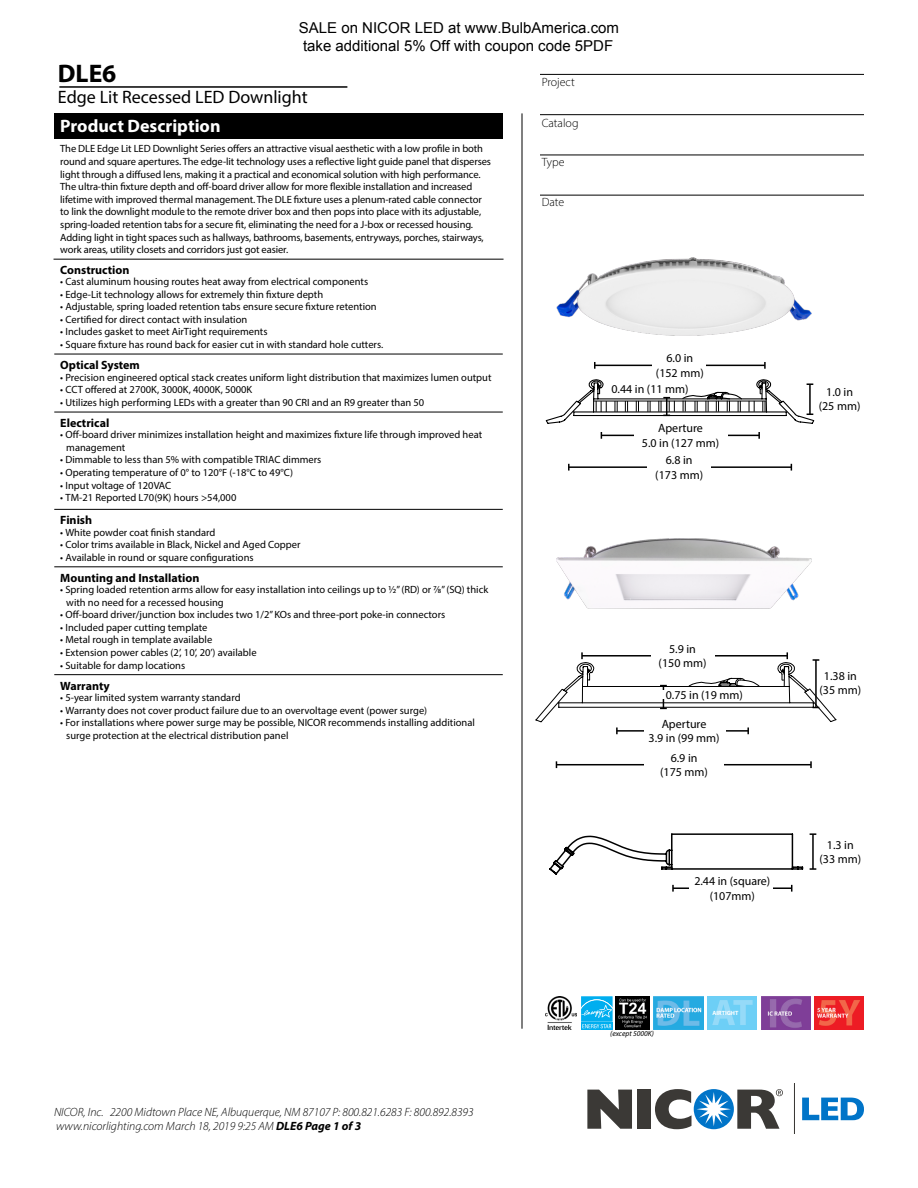
<style>
.page{position:relative;width:918px;height:1188px;background:#fff}
.page>*{position:absolute;margin:0;border:0;box-sizing:border-box;transform-origin:0 0}
.t1{font:700 25.5px "Myriad Pro";color:#000}
.t2{font:18px "Myriad Pro";color:#000}
.t3{font:700 18px "Myriad Pro";color:#fff}
.t4{font:15px/18px "Arial";color:#000}
.t5{font:12px/14.4px "Myriad Pro";color:#000;text-align:center}
.t6{font:italic 300 12px/14.4px "Myriad Pro";color:#000}
.t7{font:700 12px "Myriad Pro";color:#000}
.t8{font:300 12px "Myriad Pro";color:#000}
.t9{font:10.5px/12.6px "Myriad Pro";color:#000}
.t10{font:italic 7.5px "Myriad Pro";color:#000}
.t11{font:700 6.15px "Myriad Pro";color:#fff}
.s1{font-weight:700}
</style>
<div class="page">
<svg style="left:802px;top:1098px;width:62px;height:22px"></svg>
<div style="left:638px;top:1090px;width:13px;height:39px;background:#3b3936"></div>
<svg style="left:587px;top:1090px;width:45px;height:39px"></svg>
<svg style="left:694px;top:1089px;width:40px;height:40px"></svg>
<svg style="left:655px;top:1089px;width:76px;height:40px"></svg>
<svg style="left:737px;top:1089px;width:46px;height:40px"></svg>
<hr style="left:794px;top:1084px;width:1px;height:50px;background:#3b3936">
<hr style="left:673px;top:887px;width:119px;height:2px;background:#000">
<svg style="left:672px;top:885px;width:2px;height:7px"></svg>
<div style="left:690px;top:875px;width:83px;height:28px;background:#fff"></div>
<svg style="left:549px;top:833px;width:255px;height:42px"></svg>
<hr style="left:812px;top:834px;width:2px;height:35px;background:#000">
<svg style="left:810px;top:868px;width:6px;height:2px"></svg>
<hr style="left:522px;top:113px;width:1px;height:916px;background:#000">
<hr style="left:59px;top:86px;width:288px;height:2px;background:#000">
<hr style="left:540px;top:155px;width:324px;height:1px;background:#000">
<hr style="left:540px;top:195px;width:324px;height:1px;background:#000">
<hr style="left:540px;top:114px;width:324px;height:1px;background:#000">
<hr style="left:540px;top:74px;width:324px;height:1px;background:#000">
<img style="left:815px;top:997px;width:49px;height:32px">
<img style="left:761px;top:996px;width:50px;height:33px">
<img style="left:653px;top:996px;width:50px;height:33px">
<img style="left:546px;top:996px;width:30px;height:34px">
<svg style="left:581px;top:1028px;width:32px;height:2px"></svg>
<svg style="left:581px;top:996px;width:32px;height:32px"></svg>
<div style="left:707px;top:996px;width:50px;height:33px;background:#6dcff6"></div>
<svg style="left:712px;top:1000px;width:41px;height:25px"></svg>
<img style="left:556px;top:538px;width:256px;height:71px">
<img style="left:556px;top:258px;width:256px;height:65px">
<hr style="left:601px;top:435px;width:158px;height:1px;background:#000">
<svg style="left:758px;top:432px;width:2px;height:7px"></svg>
<hr style="left:569px;top:466px;width:222px;height:2px;background:#000">
<svg style="left:568px;top:464px;width:2px;height:7px"></svg>
<hr style="left:556px;top:764px;width:255px;height:1px;background:#000">
<svg style="left:810px;top:761px;width:2px;height:7px"></svg>
<div style="left:634px;top:423px;width:93px;height:24px;background:#fff"></div>
<div style="left:647px;top:454px;width:64px;height:27px;background:#fff"></div>
<div style="left:644px;top:751px;width:80px;height:27px;background:#fff"></div>
<svg style="left:535px;top:652px;width:302px;height:82px"></svg>
<svg style="left:545px;top:323px;width:270px;height:101px"></svg>
<div style="left:54px;top:113px;width:449px;height:25px;background:#000"></div>
<hr style="left:54px;top:259px;width:450px;height:1px;background:#000">
<hr style="left:54px;top:354px;width:449px;height:1px;background:#000">
<hr style="left:54px;top:412px;width:449px;height:1px;background:#000">
<hr style="left:54px;top:509px;width:449px;height:1px;background:#000">
<hr style="left:54px;top:566px;width:449px;height:1px;background:#000">
<hr style="left:54px;top:674px;width:449px;height:1px;background:#000">
<img style="left:616px;top:996px;width:33px;height:34px">
<h3 class="t4" style="left:299px;top:19px;width:322px">SALE on NICOR LED at www.BulbAmerica.com take additional 5% Off with coupon code 5PDF</h3>
<h1 class="t1" style="left:58px;top:56px;width:60px">DLE6</h1>
<h2 class="t2" style="left:58px;top:86px;width:251px">Edge Lit Recessed LED Downlight</h2>
<h2 class="t3" style="left:60px;top:115px;width:162px">Product Description</h2>
<p class="t9" style="left:60px;top:142px;width:432px">The DLE Edge Lit LED Downlight Series offers an attractive visual aesthetic with a low profile in both round and square apertures. The edge-lit technology uses a reflective light guide panel that disperses light through a diffused lens, making it a practical and economical solution with high performance.<br>The ultra-thin fixture depth and off-board driver allow for more flexible installation and increased lifetime with improved thermal management. The DLE fixture uses a plenum-rated cable connector to link the downlight module to the remote driver box and then pops into place with its adjustable, spring-loaded retention tabs for a secure fit, eliminating the need for a J-box or recessed housing.<br>Adding light in tight spaces such as hallways, bathrooms, basements, entryways, porches, stairways, work areas, utility closets and corridors just got easier.</p>
<p class="t7" style="left:60px;top:262px;width:71px">Construction</p>
<p class="t9" style="left:60px;top:275px;width:309px">• Cast aluminum housing routes heat away from electrical components</p>
<p class="t9" style="left:60px;top:288px;width:264px">• Edge-Lit technology allows for extremely thin fixture depth</p>
<p class="t9" style="left:60px;top:300px;width:318px">• Adjustable, spring loaded retention tabs ensure secure fixture retention</p>
<p class="t9" style="left:60px;top:313px;width:189px">• Certified for direct contact with insulation</p>
<p class="t9" style="left:60px;top:325px;width:209px">• Includes gasket to meet AirTight requirements</p>
<p class="t9" style="left:60px;top:338px;width:325px">• Square fixture has round back for easier cut in with standard hole cutters.</p>
<p class="t7" style="left:60px;top:357px;width:81px">Optical System</p>
<p class="t9" style="left:60px;top:371px;width:433px">• Precision engineered optical stack creates uniform light distribution that maximizes lumen output</p>
<p class="t9" style="left:60px;top:383px;width:194px">• CCT offered at 2700K, 3000K, 4000K, 5000K</p>
<p class="t9" style="left:60px;top:396px;width:365px">• Utilizes high performing LEDs with a greater than 90 CRI and an R9 greater than 50</p>
<p class="t7" style="left:60px;top:415px;width:51px">Electrical</p>
<p class="t9" style="left:66px;top:428px;width:417px;text-indent:-6px">• Off-board driver minimizes installation height and maximizes fixture life through improved heat management</p>
<p class="t9" style="left:60px;top:454px;width:263px">• Dimmable to less than 5% with compatible TRIAC dimmers</p>
<p class="t9" style="left:60px;top:466px;width:234px">• Operating temperature of 0° to 120°F (-18°C to 49°C)</p>
<p class="t9" style="left:60px;top:479px;width:113px">• Input voltage of 120VAC</p>
<p class="t9" style="left:60px;top:491px;width:178px">• TM-21 Reported L70(9K) hours &gt;54,000</p>
<p class="t7" style="left:60px;top:512px;width:33px">Finish</p>
<p class="t9" style="left:60px;top:526px;width:157px">• White powder coat finish standard</p>
<p class="t9" style="left:60px;top:538px;width:242px">• Color trims available in Black, Nickel and Aged Copper</p>
<p class="t9" style="left:60px;top:551px;width:195px">• Available in round or square configurations</p>
<p class="t7" style="left:60px;top:570px;width:141px">Mounting and Installation</p>
<p class="t9" style="left:66px;top:583px;width:424px;text-indent:-6px">• Spring loaded retention arms allow for easy installation into ceilings up to 1/2” (RD) or 7/8” (SQ) thick with no need for a recessed housing</p>
<p class="t9" style="left:60px;top:608px;width:387px">• Off-board driver/junction box includes two 1/2” KOs and three-port poke-in connectors</p>
<p class="t9" style="left:60px;top:621px;width:149px">• Included paper cutting template</p>
<p class="t9" style="left:60px;top:633px;width:154px">• Metal rough in template available</p>
<p class="t9" style="left:60px;top:646px;width:198px">• Extension power cables (2’, 10’, 20’) available</p>
<p class="t9" style="left:60px;top:659px;width:127px">• Suitable for damp locations</p>
<p class="t7" style="left:60px;top:678px;width:51px">Warranty</p>
<p class="t9" style="left:60px;top:691px;width:182px">• 5-year limited system warranty standard</p>
<p class="t9" style="left:60px;top:704px;width:368px">• Warranty does not cover product failure due to an overvoltage event (power surge)</p>
<p class="t9" style="left:66px;top:716px;width:410px;text-indent:-6px">• For installations where power surge may be possible, NICOR recommends installing additional surge protection at the electrical distribution panel</p>
<p class="t6" style="left:54px;top:1104px;width:421px">NICOR, Inc. 2200 Midtown Place NE, Albuquerque, NM 87107 P: 800.821.6283 F: 800.892.8393 www.nicorlighting.com March 18, 2019 9:25 AM <span class="s1">DLE6 Page 1 of 3</span></p>
<p class="t8" style="left:542px;top:75px;width:35px">Project</p>
<p class="t8" style="left:542px;top:116px;width:38px">Catalog</p>
<p class="t8" style="left:542px;top:155px;width:24px">Type</p>
<p class="t8" style="left:542px;top:195px;width:24px">Date</p>
<p class="t5" style="left:656px;top:351px;width:49px">6.0 in (152 mm)</p>
<p class="t5" style="left:611px;top:382px;width:79px">0.44 in (11 mm)</p>
<p class="t5" style="left:642px;top:421px;width:79px">Aperture<br>5.0 in (127 mm)</p>
<p class="t5" style="left:655px;top:453px;width:49px">6.8 in (173 mm)</p>
<p class="t5" style="left:659px;top:641px;width:49px">5.9 in (150 mm)</p>
<p class="t5" style="left:666px;top:688px;width:79px">0.75 in (19 mm)</p>
<p class="t5" style="left:649px;top:716px;width:73px">Aperture<br>3.9 in (99 mm)</p>
<p class="t5" style="left:660px;top:750px;width:49px">6.9 in (175 mm)</p>
<p class="t5" style="left:694px;top:874px;width:78px">2.44 in (square) (107mm)</p>
<p class="t10" style="left:610px;top:1029px;width:45px">(except 5000K)</p>
<p class="t11" style="left:712px;top:1009px;width:28px">AIRTIGHT</p>
<p class="t5" style="left:819px;top:385px;width:43px">1.0 in (25 mm)</p>
<p class="t5" style="left:820px;top:669px;width:43px">1.38 in (35 mm)</p>
<p class="t5" style="left:820px;top:837px;width:43px">1.3 in (33 mm)</p>
</div>
